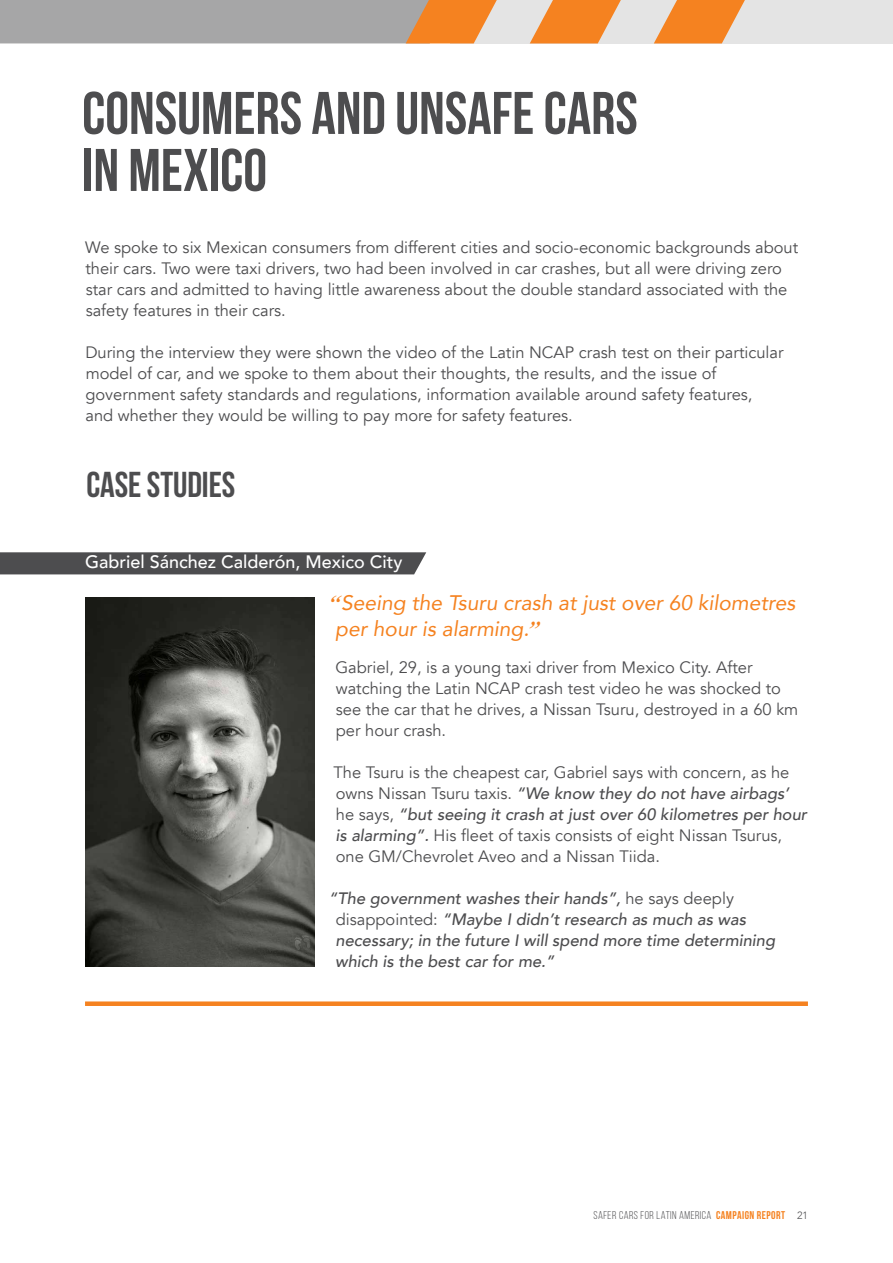
<style>
.page{position:relative;width:893px;height:1263px;background:#fff}
.page>*{position:absolute;margin:0;border:0;box-sizing:border-box;transform-origin:0 0}
.t1{font:60px/57px "Bebas Neue";color:#4d4d4f}
.t2{font:36px "Bebas Neue";color:#4d4d4f}
.t3{font:italic 21px/25.2px "Avenir";color:#f58220}
.t4{font:500 18px "Avenir";color:#fff}
.t5{font:16.5px/21px "Avenir";color:#4d4d4f}
.t6{font:italic 500 16.5px/21px "Avenir";color:#4d4d4f}
.t7{font:11.25px "Bebas Neue";letter-spacing:.04em;color:#4d4d4f}
.s1{font-family:"Times";font-weight:700}
.s2{font-weight:500;font-style:italic}
.s3{font-weight:400;font-style:normal}
.s4{color:#f58220}
.s5{font-family:"Avenir";font-weight:300;font-size:10.5px}
</style>
<div class="page">
<div style="left:450px;top:0;width:443px;height:43px;background:#e4e4e4"></div>
<svg style="left:0;top:0;width:497px;height:43px;background:#b2a295"></svg>
<svg style="left:530px;top:0;width:91px;height:43px"></svg>
<svg style="left:654px;top:0;width:91px;height:43px"></svg>
<div style="left:0;top:552px;width:426px;height:22px;background:#4d4d4f"></div>
<img style="left:85px;top:597px;width:229px;height:370px">
<div style="left:85px;top:1001px;width:723px;height:5px;background:#f58220"></div>
<h1 class="t1" style="left:82px;top:84px;width:557px">CONSUMERS AND UNSAFE CARS<br>IN MEXICO</h1>
<p class="t5" style="left:85px;top:237px;width:714px">We spoke to six Mexican consumers from different cities and socio-economic backgrounds about their cars. Two were taxi drivers, two had been involved in car crashes, but all were driving zero star cars and admitted to having little awareness about the double standard associated with the safety features in their cars.</p>
<p class="t5" style="left:85px;top:342px;width:700px">During the interview they were shown the video of the Latin NCAP crash test on their particular model of car, and we spoke to them about their thoughts, the results, and the issue of government safety standards and regulations, information available around safety features, and whether they would be willing to pay more for safety features.</p>
<h2 class="t2" style="left:86px;top:465px;width:150px">CASE STUDIES</h2>
<p class="t4" style="left:85px;top:546px;width:319px">Gabriel Sánchez Calderón, Mexico City</p>
<p class="t3" style="left:331px;top:590px;width:466px"><span class="s1">“</span>Seeing the Tsuru crash at just over 60 kilometres per hour is alarming.<span class="s1">”</span></p>
<p class="t5" style="left:335px;top:657px;width:464px">Gabriel, 29, is a young taxi driver from Mexico City. After watching the Latin NCAP crash test video he was shocked to see the car that he drives, a Nissan Tsuru, destroyed in a 60 km per hour crash.</p>
<p class="t5" style="left:333px;top:762px;width:475px">The Tsuru is the cheapest car, Gabriel says with concern, as he owns Nissan Tsuru taxis. <span class="s2">“We know they do not have airbags’ </span>he says, <span class="s2">“but seeing it crash at just over 60 kilometres per hour is alarming”.</span> His fleet of taxis consists of eight Nissan Tsurus, one GM/Chevrolet Aveo and a Nissan Tiida.</p>
<p class="t6" style="left:335px;top:888px;width:441px;text-indent:-6px">“The government washes their hands”, <span class="s3">he says deeply disappointed:</span> “Maybe I didn’t research as much as was necessary; in the future I will spend more time determining which is the best car for me.”</p>
<p class="t7" style="left:593px;top:1209px;width:216px">SAFER CARS FOR LATIN AMERICA <span class="s4">CAMPAIGN REPORT</span> <span class="s5">21</span></p>
</div>
